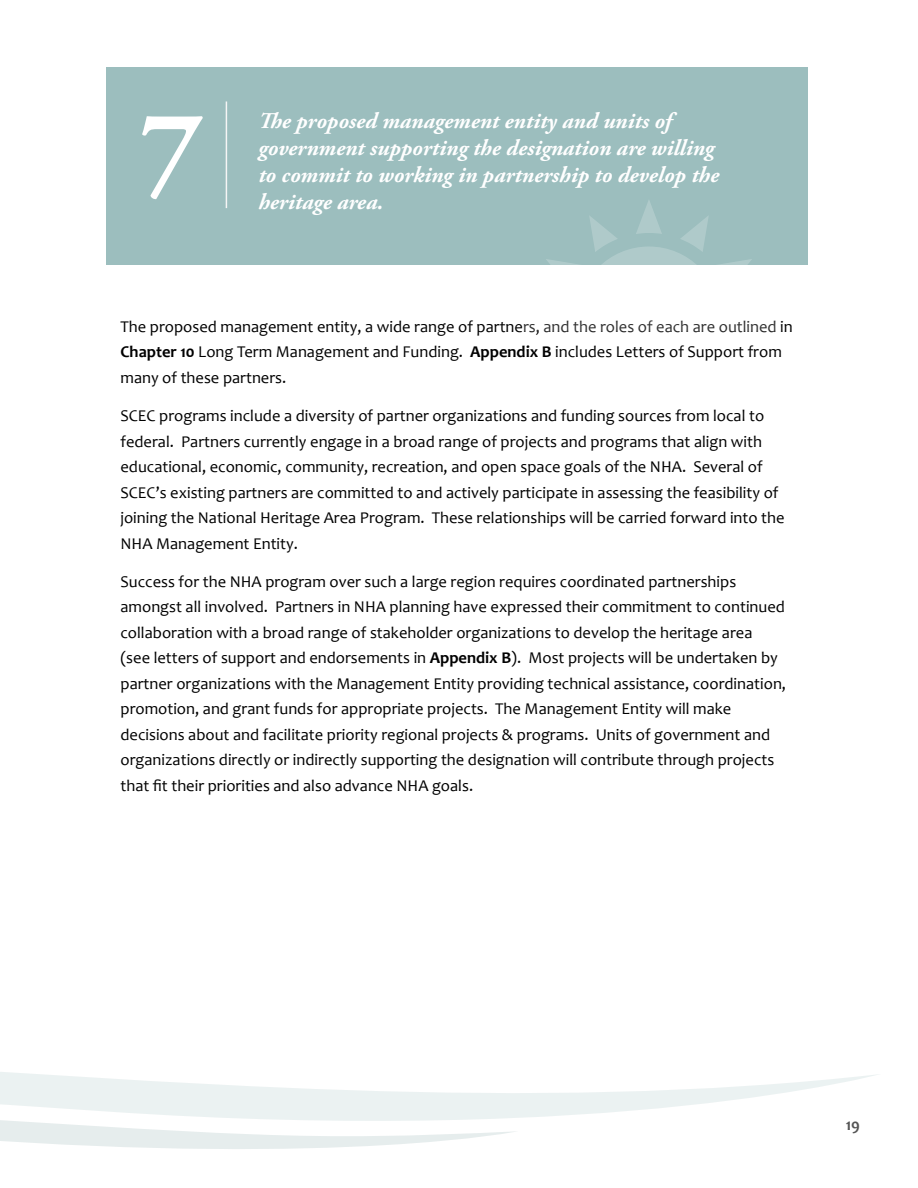
<style>
.page{position:relative;width:918px;height:1188px;background:#fff}
.page>*{position:absolute;margin:0;border:0;box-sizing:border-box;transform-origin:0 0}
.t1{font:700 120px "Adobe Garamond Pro";color:#fff}
.t2{font:italic 700 22.5px/27px "Adobe Garamond Pro";color:#fff}
.t3{font:16.5px/25.5px "Candara";color:#000}
.t4{font:700 16.5px "Candara";color:#555}
.s1{font-weight:700}
</style>
<div class="page">
<svg style="left:0;top:1072px;width:878px;height:46px"></svg>
<svg style="left:0;top:1084px;width:519px;height:65px"></svg>
<div style="left:106px;top:67px;width:702px;height:198px;background:#9cbebe"></div>
<hr style="left:226px;top:101px;width:1px;height:107px;background:#f5f5f5">
<svg style="left:546px;top:200px;width:206px;height:65px"></svg>
<h1 class="t1" style="left:141px;top:84px;width:64px">7</h1>
<h2 class="t2" style="left:258px;top:108px;width:462px">The proposed management entity and units of government supporting the designation are willing to commit to working in partnership to develop the heritage area.</h2>
<p class="t3" style="left:121px;top:314px;width:674px">The proposed management entity, a wide range of partners, and the roles of each are outlined in<br><span class="s1">Chapter 10</span> Long Term Management and Funding. <span class="s1">Appendix B</span> includes Letters of Support from many of these partners.</p>
<p class="t3" style="left:121px;top:403px;width:666px">SCEC programs include a diversity of partner organizations and funding sources from local to federal. Partners currently engage in a broad range of projects and programs that align with educational, economic, community, recreation, and open space goals of the NHA. Several of SCEC’s existing partners are committed to and actively participate in assessing the feasibility of joining the National Heritage Area Program. These relationships will be carried forward into the NHA Management Entity.</p>
<p class="t3" style="left:121px;top:569px;width:667px">Success for the NHA program over such a large region requires coordinated partnerships amongst all involved. Partners in NHA planning have expressed their commitment to continued collaboration with a broad range of stakeholder organizations to develop the heritage area (see letters of support and endorsements in <span class="s1">Appendix B</span>). Most projects will be undertaken by partner organizations with the Management Entity providing technical assistance, coordination, promotion, and grant funds for appropriate projects. The Management Entity will make decisions about and facilitate priority regional projects &amp; programs. Units of government and organizations directly or indirectly supporting the designation will contribute through projects that fit their priorities and also advance NHA goals.</p>
<p class="t4" style="left:846px;top:1114px;width:16px">19</p>
</div>
